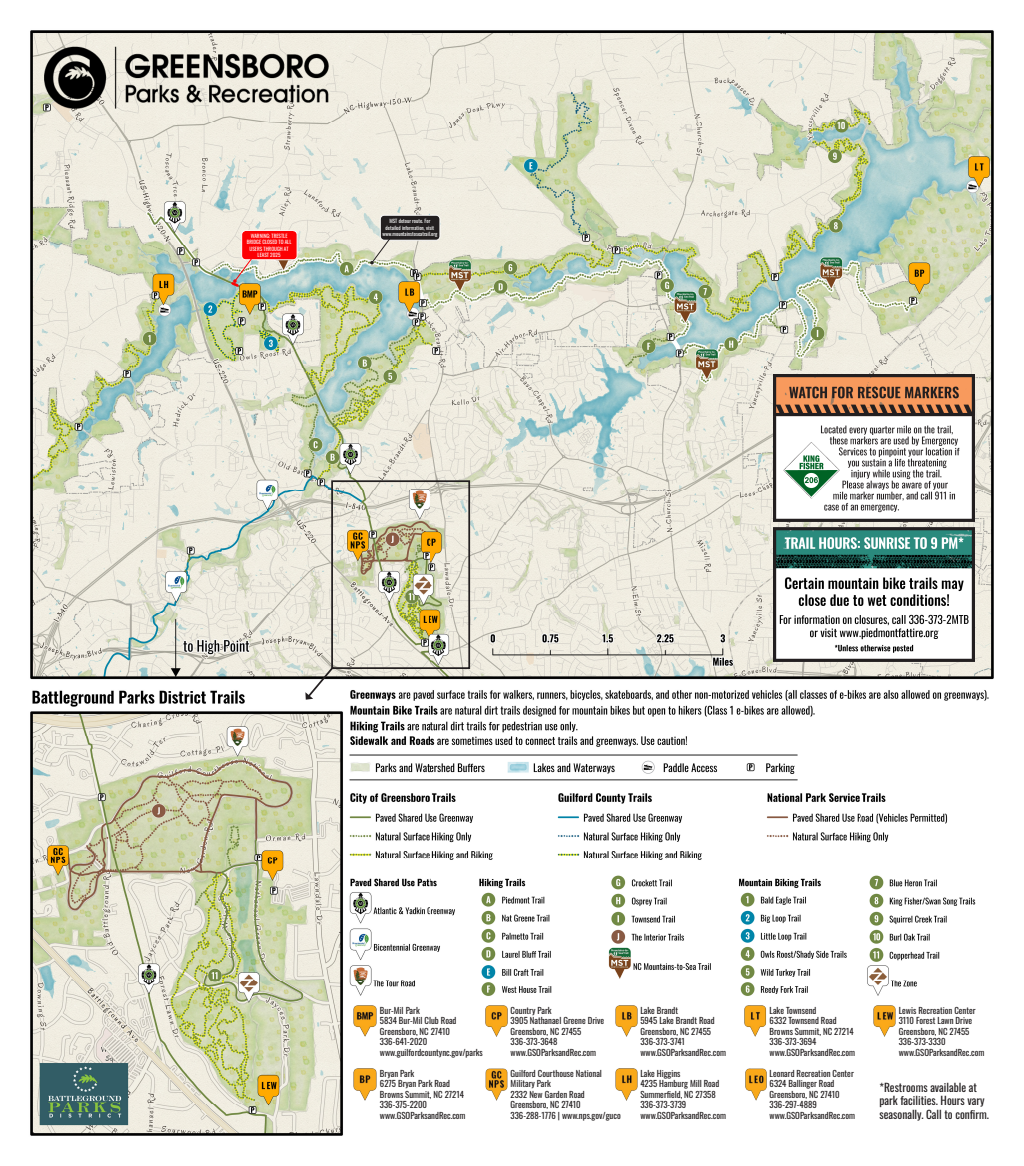
<style>
.page{position:relative;width:1024px;height:1166px;background:#fff}
.page>*{position:absolute;margin:0;border:0;box-sizing:border-box;transform-origin:0 0}
.Table{font:11.38px/13.7px "Oswald";color:#231f20}
.Table-2{font:8.75px/10.5px "Oswald";color:#231f20}
.t1{font:600 8.75px "Oswald";color:#fff}
.Table-3{font:5.25px/6.3px "Oswald";color:#fff;text-align:center}
</style>
<div class="page">
<img style="left:30px;top:30px;width:964px;height:1106px">
<img style="left:354px;top:1005px;width:22px;height:31px">
<img style="left:354px;top:1068px;width:22px;height:32px">
<img style="left:486px;top:1005px;width:22px;height:31px">
<img style="left:485px;top:1068px;width:23px;height:32px">
<img style="left:615px;top:1005px;width:22px;height:31px">
<img style="left:745px;top:1068px;width:22px;height:32px">
<img style="left:873px;top:1005px;width:22px;height:31px">
<img style="left:615px;top:1068px;width:22px;height:32px">
<img style="left:744px;top:1005px;width:23px;height:31px">
<div style="left:242px;top:231px;width:55px;height:29px;background:#fd0003;border-radius:4px"></div>
<div style="left:241px;top:230px;width:56px;height:30px;border:1px solid #fff;border-radius:4px"></div>
<div style="left:245px;top:231px;width:48px;height:27px;background:#fd0003"></div>
<svg style="left:233px;top:255px;width:21px;height:28px"></svg>
<div style="left:380px;top:215px;width:60px;height:25px;background:#231f20;border-radius:4px"></div>
<div style="left:380px;top:215px;width:60px;height:25px;border:1px solid #fff;border-radius:4px"></div>
<svg style="left:370px;top:237px;width:21px;height:27px"></svg>
<div style="left:835px;top:119px;width:13px;height:13px;background:#728941;border-radius:50%"></div>
<svg style="left:305px;top:664px;width:31px;height:35px"></svg>
<div style="left:331px;top:480px;width:139px;height:189px;border:2px solid #231f20"></div>
<img style="left:773px;top:375px;width:201px;height:146px">
<img style="left:773px;top:527px;width:202px;height:134px">
<p class="Table-3" style="left:247px;top:232px;width:46px">WARNING: TRESTLE<br>BRIDGE CLOSED TO ALL<br>USERS THROUGH AT<br>LEAST 2025</p>
<p class="Table-3" style="left:382px;top:217px;width:56px">MST detour route. For detailed information, visit www.mountainstoseatrail.org</p>
<p class="t1" style="left:837px;top:121px;width:10px">10</p>
<p class="Table-2" style="left:380px;top:1004px;width:41px">Bur-Mil Park</p>
<p class="Table-2" style="left:380px;top:1014px;width:78px">5834 Bur-Mil Club Road</p>
<p class="Table-2" style="left:380px;top:1025px;width:72px">Greensboro, NC 27410</p>
<p class="Table-2" style="left:380px;top:1035px;width:49px">336-641-2020</p>
<p class="Table-2" style="left:380px;top:1046px;width:104px">www.guilfordcountync.gov/parks</p>
<p class="Table-2" style="left:380px;top:1067px;width:36px">Bryan Park</p>
<p class="Table-2" style="left:380px;top:1077px;width:72px">6275 Bryan Park Road</p>
<p class="Table-2" style="left:380px;top:1088px;width:85px">Browns Summit, NC 27214</p>
<p class="Table-2" style="left:380px;top:1098px;width:49px">336-375-2200</p>
<p class="Table-2" style="left:380px;top:1109px;width:87px">www.GSOParksandRec.com</p>
<p class="Table-2" style="left:510px;top:1004px;width:42px">Country Park</p>
<p class="Table-2" style="left:510px;top:1014px;width:95px">3905 Nathanael Greene Drive</p>
<p class="Table-2" style="left:510px;top:1025px;width:72px">Greensboro, NC 27455</p>
<p class="Table-2" style="left:510px;top:1035px;width:48px">336-373-3648</p>
<p class="Table-2" style="left:510px;top:1046px;width:87px">www.GSOParksandRec.com</p>
<p class="Table-2" style="left:510px;top:1067px;width:93px">Guilford Courthouse National<br>Military Park</p>
<p class="Table-2" style="left:510px;top:1088px;width:76px">2332 New Garden Road</p>
<p class="Table-2" style="left:510px;top:1098px;width:72px">Greensboro, NC 27410</p>
<p class="Table-2" style="left:510px;top:1109px;width:112px">336-288-1776 | www.nps.gov/guco</p>
<p class="Table-2" style="left:640px;top:1004px;width:39px">Lake Brandt</p>
<p class="Table-2" style="left:640px;top:1014px;width:76px">5945 Lake Brandt Road</p>
<p class="Table-2" style="left:640px;top:1025px;width:72px">Greensboro, NC 27455</p>
<p class="Table-2" style="left:640px;top:1035px;width:46px">336-373-3741</p>
<p class="Table-2" style="left:640px;top:1046px;width:87px">www.GSOParksandRec.com</p>
<p class="Table-2" style="left:640px;top:1067px;width:42px">Lake Higgins</p>
<p class="Table-2" style="left:640px;top:1077px;width:80px">4235 Hamburg Mill Road</p>
<p class="Table-2" style="left:640px;top:1088px;width:77px">Summerfield, NC 27358</p>
<p class="Table-2" style="left:640px;top:1098px;width:47px">336-373-3739</p>
<p class="Table-2" style="left:640px;top:1109px;width:87px">www.GSOParksandRec.com</p>
<p class="Table-2" style="left:769px;top:1004px;width:48px">Lake Townsend</p>
<p class="Table-2" style="left:769px;top:1014px;width:68px">6332 Townsend Road</p>
<p class="Table-2" style="left:769px;top:1025px;width:85px">Browns Summit, NC 27214</p>
<p class="Table-2" style="left:769px;top:1035px;width:48px">336-373-3694</p>
<p class="Table-2" style="left:769px;top:1046px;width:87px">www.GSOParksandRec.com</p>
<p class="Table-2" style="left:769px;top:1067px;width:86px">Leonard Recreation Center</p>
<p class="Table-2" style="left:769px;top:1077px;width:66px">6324 Ballinger Road</p>
<p class="Table-2" style="left:769px;top:1088px;width:72px">Greensboro, NC 27410</p>
<p class="Table-2" style="left:769px;top:1098px;width:49px">336-297-4889</p>
<p class="Table-2" style="left:769px;top:1109px;width:87px">www.GSOParksandRec.com</p>
<p class="Table-2" style="left:899px;top:1004px;width:78px">Lewis Recreation Center</p>
<p class="Table-2" style="left:899px;top:1014px;width:75px">3110 Forest Lawn Drive</p>
<p class="Table-2" style="left:899px;top:1025px;width:72px">Greensboro, NC 27455</p>
<p class="Table-2" style="left:899px;top:1035px;width:48px">336-373-3330</p>
<p class="Table-2" style="left:899px;top:1046px;width:87px">www.GSOParksandRec.com</p>
<p class="Table" style="left:879px;top:1079px;width:106px">*Restrooms available at park facilities. Hours vary</p>
<p class="Table" style="left:879px;top:1106px;width:111px">seasonally. Call to confirm.</p>
</div>
